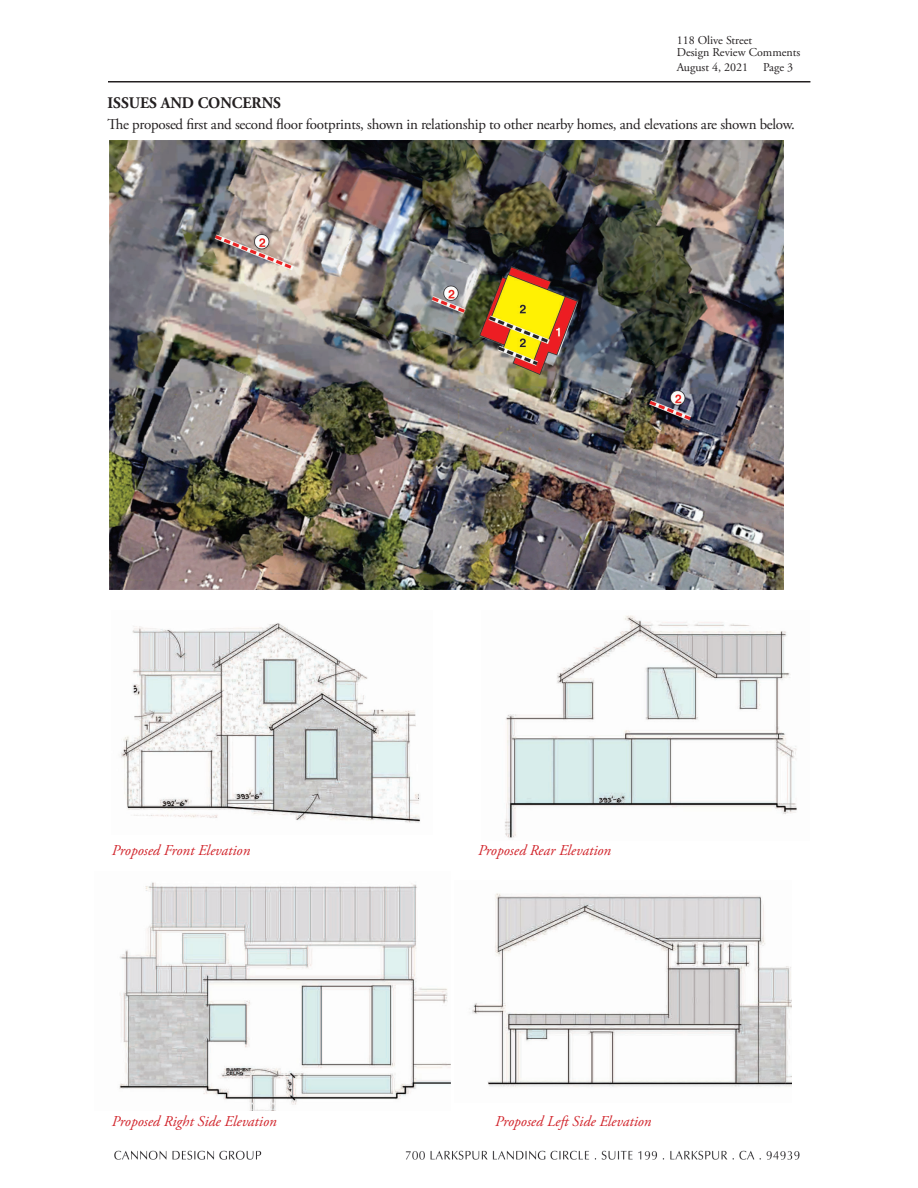
<style>
.page{position:relative;width:918px;height:1188px;background:#fff}
.page>*{position:absolute;margin:0;border:0;box-sizing:border-box;transform-origin:0 0}
.Headlines{font:700 16.2px "Adobe Garamond Pro";color:#231f20;scale:.95 1}
.t1{font:15px "Adobe Garamond Pro";letter-spacing:-.02em;color:#231f20}
.t2{font:italic 15px "Adobe Garamond Pro";color:#d1232a}
.t3{font:12px/12px "Adobe Garamond Pro";color:#231f20}
</style>
<div class="page">
<hr style="left:108px;top:81px;width:702px;height:1px;background:#231f20">
<img style="left:114px;top:1150px;width:686px;height:10px">
<img style="left:121px;top:623px;width:299px;height:200px">
<img style="left:119px;top:882px;width:331px;height:229px">
<img style="left:505px;top:615px;width:292px;height:224px">
<img style="left:469px;top:893px;width:322px;height:194px">
<img style="left:109px;top:140px;width:674px;height:450px">
<p class="t3" style="left:677px;top:34px;width:125px">118 Olive Street<br>Design Review Comments</p>
<p class="t3" style="left:677px;top:61px;width:118px">August 4, 2021 Page 3</p>
<p class="Headlines" style="left:108px;top:94px;width:184px">ISSUES AND CONCERNS</p>
<p class="t1" style="left:108px;top:116px;width:689px">The proposed first and second floor footprints, shown in relationship to other nearby homes, and elevations are shown below.</p>
<p class="t2" style="left:112px;top:841px;width:140px">Proposed Front Elevation</p>
<p class="t2" style="left:112px;top:1112px;width:166px">Proposed Right Side Elevation</p>
<p class="t2" style="left:478px;top:841px;width:135px">Proposed Rear Elevation</p>
<p class="t2" style="left:495px;top:1112px;width:158px">Proposed Left Side Elevation</p>
</div>
